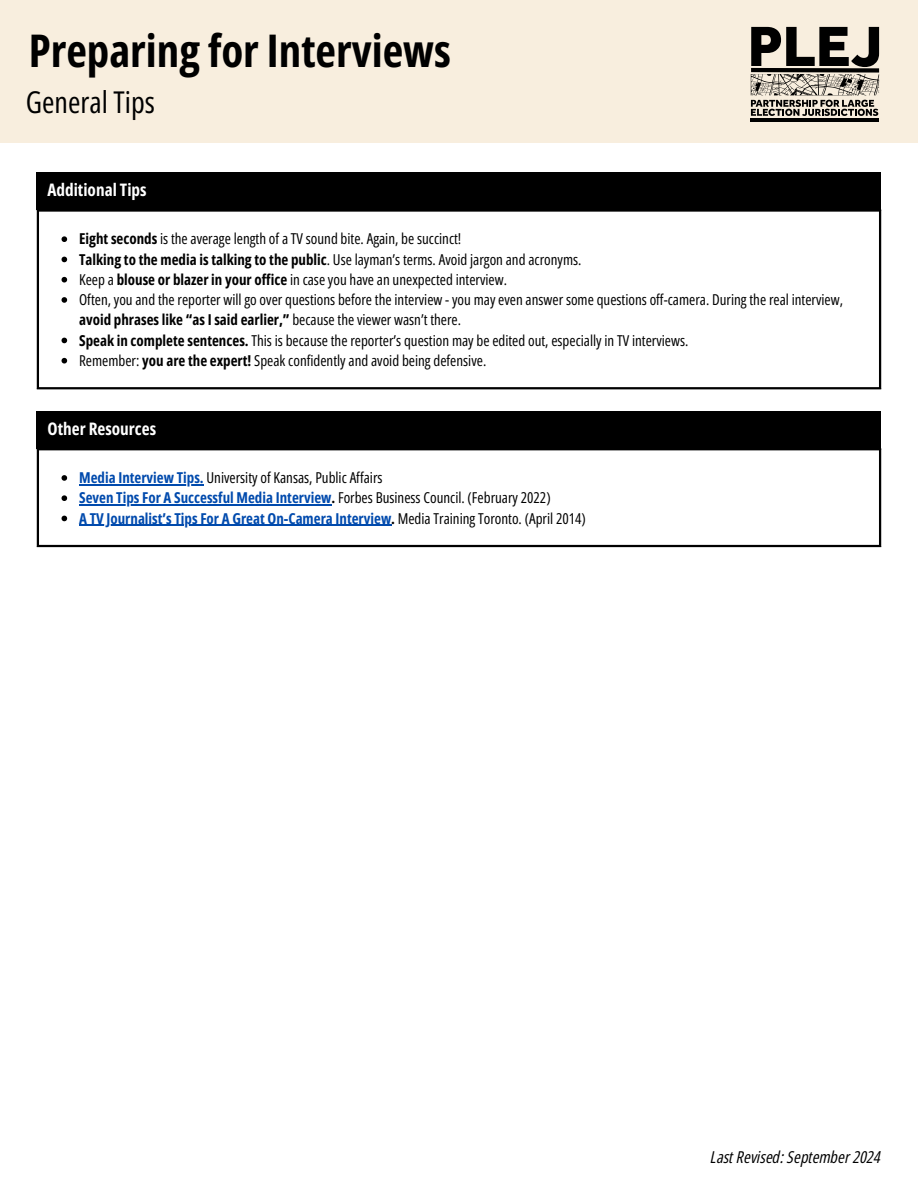
<style>
.page{position:relative;width:918px;height:1188px;background:#fff}
.page>*{position:absolute;margin:0;border:0;box-sizing:border-box;transform-origin:0 0}
.t1{font:700 45px "Open Sans Condensed";color:#000}
.t2{font:30px "Open Sans Condensed";color:#000}
.t3{font:700 17.25px "Open Sans Condensed";color:#fff}
.t4{font:italic 16.5px "Open Sans Hebrew Condensed";color:#000}
.t5{font:15px/20.2px "Open Sans Condensed";color:#000}
.t6{font:700 15px "Open Sans Condensed";color:#004aad}
.s1{font-weight:700}
.s2{font-weight:700;color:#004aad}
.s3{color:#000}
.s4{font-weight:400;color:#000}
</style>
<div class="page">
<div style="left:0;top:0;width:918px;height:142px;background:#f8eede"></div>
<svg style="left:62px;top:236px;width:5px;height:6px"></svg>
<svg style="left:62px;top:257px;width:5px;height:5px"></svg>
<svg style="left:62px;top:277px;width:5px;height:6px"></svg>
<svg style="left:62px;top:297px;width:5px;height:6px"></svg>
<svg style="left:62px;top:338px;width:5px;height:5px"></svg>
<svg style="left:62px;top:358px;width:5px;height:6px"></svg>
<hr style="left:37px;top:212px;width:2px;height:175px;background:#000">
<hr style="left:879px;top:212px;width:2px;height:175px;background:#000">
<hr style="left:37px;top:209px;width:844px;height:3px;background:#000">
<hr style="left:37px;top:387px;width:844px;height:2px;background:#000">
<div style="left:37px;top:173px;width:844px;height:37px;background:#000"></div>
<svg style="left:62px;top:475px;width:5px;height:6px"></svg>
<hr style="left:79px;top:484px;width:125px;height:1px;background:#004aad">
<svg style="left:62px;top:495px;width:5px;height:6px"></svg>
<hr style="left:79px;top:504px;width:253px;height:2px;background:#004aad">
<svg style="left:62px;top:516px;width:5px;height:5px"></svg>
<hr style="left:79px;top:525px;width:312px;height:1px;background:#004aad">
<hr style="left:37px;top:450px;width:2px;height:95px;background:#000">
<hr style="left:879px;top:450px;width:2px;height:95px;background:#000">
<hr style="left:37px;top:448px;width:844px;height:2px;background:#000">
<hr style="left:37px;top:545px;width:844px;height:2px;background:#000">
<div style="left:37px;top:411px;width:844px;height:38px;background:#000"></div>
<svg style="left:751px;top:27px;width:128px;height:40px"></svg>
<hr style="left:751px;top:118px;width:128px;height:4px;background:#000">
<div style="left:751px;top:68px;width:128px;height:5px;background:#000"></div>
<svg style="left:751px;top:74px;width:129px;height:42px"></svg>
<h1 class="t1" style="left:29px;top:19px;width:424px">Preparing for Interviews</h1>
<h1 class="t2" style="left:26px;top:81px;width:130px">General Tips</h1>
<p class="t3" style="left:47px;top:178px;width:101px">Additional Tips</p>
<p class="t5" style="left:79px;top:228px;width:384px"><span class="s1">Eight seconds</span> is the average length of a TV sound bite. Again, be succinct!</p>
<h2 class="t5" style="left:79px;top:249px;width:504px"><span class="s1">Talking to the media is talking to the public</span>. Use layman’s terms. Avoid jargon and acronyms.</h2>
<p class="t5" style="left:79px;top:269px;width:429px">Keep a <span class="s1">blouse or blazer in your office</span> in case you have an unexpected interview.</p>
<p class="t5" style="left:79px;top:289px;width:765px">Often, you and the reporter will go over questions before the interview - you may even answer some questions off-camera. During the real interview, <span class="s1">avoid phrases like “as I said earlier,”</span> because the viewer wasn’t there.</p>
<p class="t5" style="left:79px;top:330px;width:611px"><span class="s1">Speak in complete sentences.</span> This is because the reporter’s question may be edited out, especially in TV interviews.</p>
<p class="t5" style="left:79px;top:350px;width:409px">Remember: <span class="s1">you are the expert!</span> Speak confidently and avoid being defensive.</p>
<p class="t3" style="left:47px;top:417px;width:110px">Other Resources</p>
<p class="t5" style="left:79px;top:467px;width:305px"><span class="s2">Media Interview Tips.</span> University of Kansas, Public Affairs</p>
<h2 class="t6" style="left:79px;top:487px;width:473px">Seven Tips For A Successful Media Interview<span class="s3">.</span> <span class="s4">Forbes Business Council. (February 2022)</span></h2>
<p class="t6" style="left:79px;top:507px;width:508px">A TV Journalist’s Tips For A Great On-Camera Interview<span class="s3">.</span> <span class="s4">Media Training Toronto. (April 2014)</span></p>
<p class="t4" style="left:711px;top:1146px;width:172px">Last Revised: September 2024</p>
</div>
